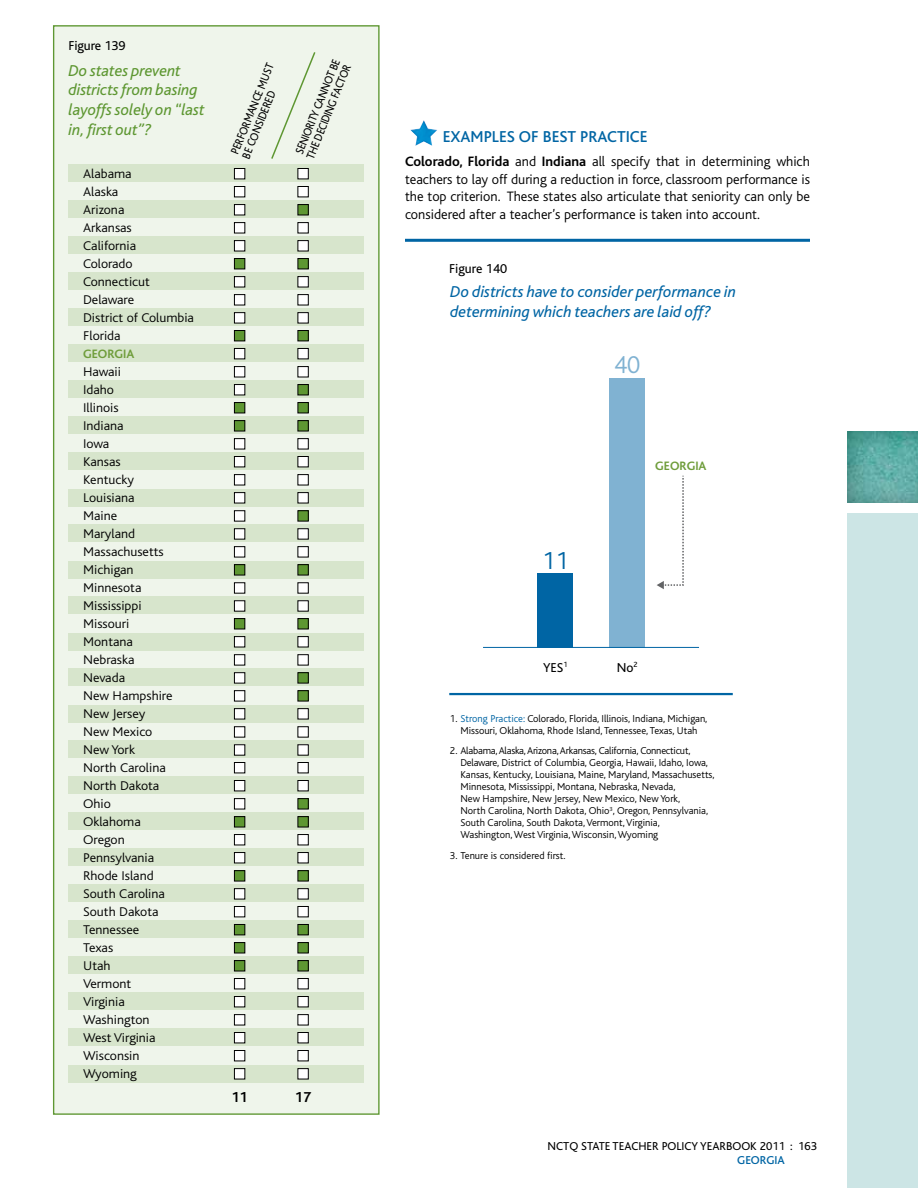
<style>
.page{position:relative;width:918px;height:1188px;background:#fff}
.page>*{position:absolute;margin:0;border:0;box-sizing:border-box;transform-origin:0 0}
.t1{font:300 25.5px "Bliss";color:#0065a4}
.t2{font:300 25.5px "Bliss";color:#80b2d2}
.t3{font:italic 16.5px/19.8px "Bliss";color:#0065a4}
.t4{font:italic 16.5px/19.8px "Bliss";letter-spacing:-.01em;color:#5e9732}
.t5{font:500 16.5px "Bliss";color:#0065a4}
.t6{font:700 15px "Bliss";color:#000}
.t7{font:300 14.25px/17.7px "Bliss";color:#000;text-align:justify}
.t8{font:13.5px "Bliss";letter-spacing:-.005em;color:#000}
.t9{font:300 13.2px/18px "Bliss";color:#000;scale:1.05 1}
.t10{font:700 12.75px "Bliss";color:#6f9d3b}
.t11{font:12px/12px "Bliss";color:#000;scale:.9 1}
.t12{font:12px "Bliss";color:#000}
.t13{font:500 12px "Bliss";color:#0065a4}
.t14{font:300 10.5px/12px "Bliss";color:#000;text-align:center}
.s1{font-weight:700}
.s2{color:#0065a4}
</style>
<div class="page">
<div style="left:848px;top:513px;width:70px;height:675px;background:#cce5e5"></div>
<img style="left:848px;top:432px;width:70px;height:70px">
<div style="left:54px;top:26px;width:325px;height:1088px;background:#eff5eb"></div>
<svg style="left:69px;top:52px;width:295px;height:1031px"></svg>
<img style="left:410px;top:124px;width:22px;height:22px">
<hr style="left:405px;top:239px;width:405px;height:3px;background:#0065a4">
<div style="left:538px;top:574px;width:35px;height:73px;background:#0065a4"></div>
<div style="left:609px;top:378px;width:36px;height:269px;background:#80b2d2"></div>
<hr style="left:483px;top:647px;width:216px;height:1px;background:#0065a4">
<hr style="left:449px;top:693px;width:284px;height:2px;background:#0065a4">
<svg style="left:657px;top:475px;width:27px;height:114px"></svg>
<p class="t8" style="left:69px;top:38px;width:58px">FIGURE 139</p>
<h2 class="t4" style="left:69px;top:61px;width:138px">Do states prevent districts from basing layoffs solely on “last in, first out”?</h2>
<p class="t11" style="left:229px;top:151px;width:109px;rotate:-68deg">PERFORMANCE MUST<br>BE CONSIDERED</p>
<p class="t9" style="left:83px;top:165px;width:107px">Alabama<br>Alaska<br>Arizona<br>Arkansas<br>California<br>Colorado<br>Connecticut<br>Delaware<br>District of Columbia<br>Florida</p>
<p class="t10" style="left:83px;top:347px;width:53px">GEORGIA</p>
<p class="t9" style="left:83px;top:363px;width:87px">Hawaii<br>Idaho<br>Illinois<br>Indiana<br>Iowa<br>Kansas<br>Kentucky<br>Louisiana<br>Maine<br>Maryland<br>Massachusetts<br>Michigan<br>Minnesota<br>Mississippi<br>Missouri<br>Montana<br>Nebraska<br>Nevada<br>New Hampshire<br>New Jersey<br>New Mexico<br>New York<br>North Carolina<br>North Dakota<br>Ohio<br>Oklahoma<br>Oregon<br>Pennsylvania<br>Rhode Island<br>South Carolina<br>South Dakota<br>Tennessee<br>Texas<br>Utah<br>Vermont<br>Virginia<br>Washington<br>West Virginia<br>Wisconsin<br>Wyoming</p>
<h3 class="t6" style="left:232px;top:1090px;width:18px">11</h3>
<p class="t11" style="left:293px;top:151px;width:114px;rotate:-68deg">SENIORITY CANNOT BE<br>THE DECIDING FACTOR</p>
<h3 class="t6" style="left:295px;top:1090px;width:18px">17</h3>
<h2 class="t5" style="left:443px;top:128px;width:206px">EXAMPLES OF BEST PRACTICE</h2>
<p class="t7" style="left:405px;top:153px;width:407px"><span class="s1">Colorado, Florida</span> and <span class="s1">Indiana</span> all specify that in determining which teachers to lay off during a reduction in force, classroom performance is the top criterion. These states also articulate that seniority can only be considered after a teacher’s performance is taken into account.</p>
<p class="t8" style="left:449px;top:261px;width:59px">FIGURE 140</p>
<h2 class="t3" style="left:450px;top:282px;width:287px">Do districts have to consider performance in determining which teachers are laid off?</h2>
<h1 class="t1" style="left:542px;top:547px;width:28px">11</h1>
<h1 class="t2" style="left:614px;top:351px;width:28px">40</h1>
<p class="t10" style="left:655px;top:459px;width:53px">GEORGIA</p>
<p class="t8" style="left:543px;top:660px;width:26px">YES<sup>1</sup></p>
<p class="t8" style="left:617px;top:660px;width:22px">NO<sup>2</sup></p>
<p class="t14" style="left:450px;top:713px;width:259px">1. <span class="s2">Strong Practice:</span> Colorado, Florida, Illinois, Indiana, Michigan,<br>Missouri, Oklahoma, Rhode Island, Tennessee, Texas, Utah</p>
<p class="t14" style="left:460px;top:745px;width:256px;text-align:left;text-indent:-10px">2. Alabama, Alaska, Arizona, Arkansas, California, Connecticut, Delaware, District of Columbia, Georgia, Hawaii, Idaho, Iowa, Kansas, Kentucky, Louisiana, Maine, Maryland, Massachusetts, Minnesota, Mississippi, Montana, Nebraska, Nevada,<br>New Hampshire, New Jersey, New Mexico, New York,<br>North Carolina, North Dakota, Ohio<sup>3</sup>, Oregon, Pennsylvania, South Carolina, South Dakota, Vermont, Virginia,<br>Washington, West Virginia, Wisconsin, Wyoming</p>
<p class="t14" style="left:450px;top:849px;width:117px">3. Tenure is considered first.</p>
<p class="t12" style="left:548px;top:1140px;width:271px">NCTQ STATE TEACHER POLICY YEARBOOK 2011 : 163</p>
<p class="t13" style="left:737px;top:1154px;width:49px">GEORGIA</p>
</div>
